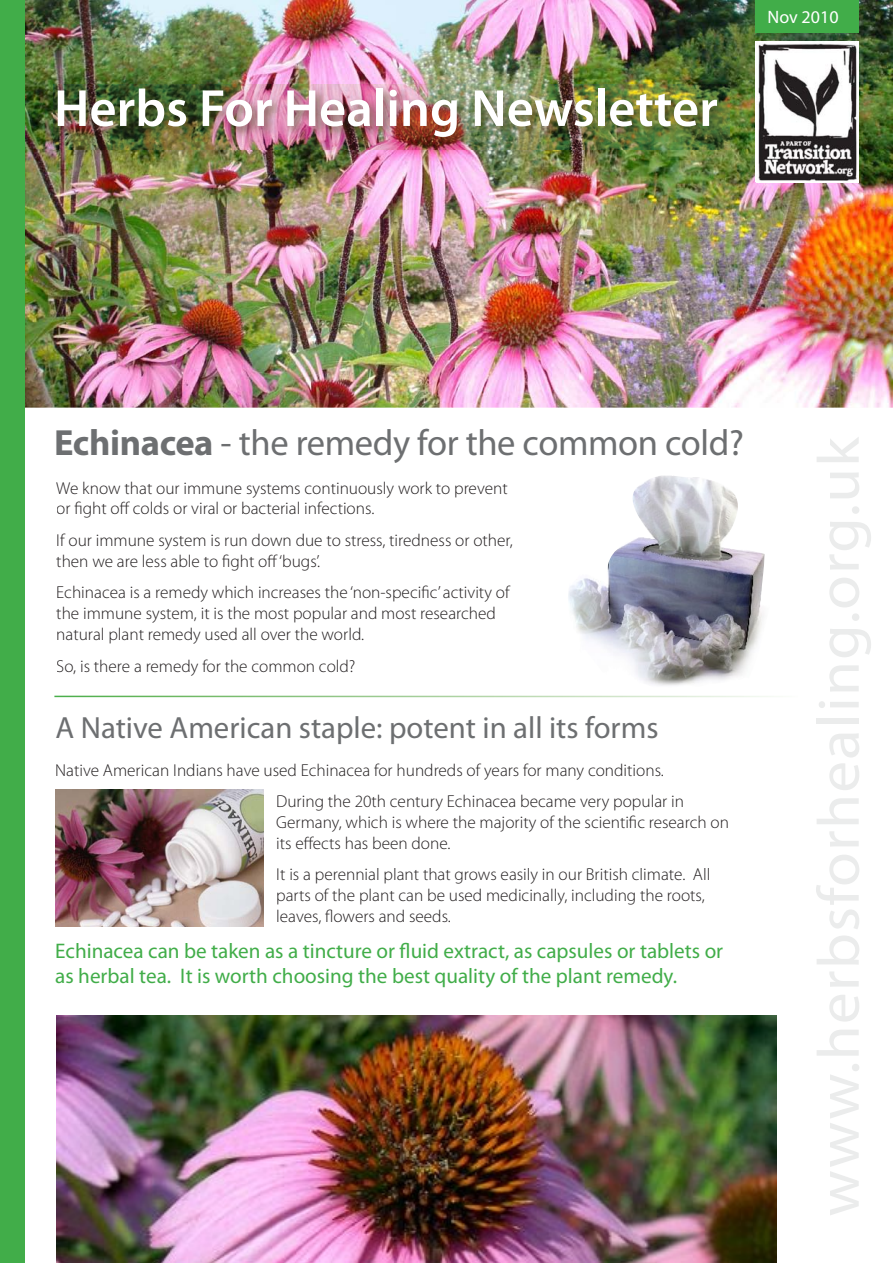
<style>
.page{position:relative;width:893px;height:1263px;background:#fff}
.page>*{position:absolute;margin:0;border:0;box-sizing:border-box;transform-origin:0 0}
.t1{font:600 52.65px "Myriad Pro";color:#fff}
.t2{font:36.45px "Myriad Pro";letter-spacing:-.01em;color:#6d6f71}
.t3{font:30.75px "Myriad Pro";color:#6d6f71}
.t4{font:21.15px/25.3px "Myriad Pro";color:#41ad49}
.t5{font:18px "Myriad Pro";color:#fff}
.t6{font:300 17.25px/20.7px "Myriad Pro";color:#231f20}
.s1{font-weight:700}
</style>
<div class="page">
<img style="left:24px;top:0;width:869px;height:408px">
<img style="left:54px;top:85px;width:675px;height:64px">
<img style="left:756px;top:42px;width:102px;height:140px">
<div style="left:755px;top:0;width:104px;height:32px;background:#41ad49"></div>
<svg style="left:54px;top:696px;width:720px;height:1px"></svg>
<div style="left:0;top:0;width:24px;height:1263px;background:#41ad49"></div>
<img style="left:55px;top:790px;width:208px;height:136px">
<img style="left:568px;top:475px;width:197px;height:211px">
<img style="left:56px;top:1015px;width:720px;height:248px">
<h1 class="t1" style="left:54px;top:79px;width:665px">Herbs For Healing Newsletter</h1>
<p class="t5" style="left:768px;top:7px;width:73px">Nov 2010</p>
<h2 class="t2" style="left:54px;top:423px;width:691px"><span class="s1">Echinacea</span> - the remedy for the common cold?</h2>
<p class="t6" style="left:56px;top:478px;width:453px">We know that our immune systems continuously work to prevent or fight off colds or viral or bacterial infections.</p>
<p class="t6" style="left:56px;top:530px;width:458px">If our immune system is run down due to stress, tiredness or other, then we are less able to fight off ‘bugs’.</p>
<p class="t6" style="left:56px;top:583px;width:455px">Echinacea is a remedy which increases the ‘non-specific’ activity of the immune system, it is the most popular and most researched natural plant remedy used all over the world.</p>
<p class="t6" style="left:56px;top:656px;width:301px">So, is there a remedy for the common cold?</p>
<h3 class="t3" style="left:56px;top:711px;width:605px">A Native American staple: potent in all its forms</h3>
<p class="t6" style="left:276px;top:754px;width:409px;line-height:31.7px;text-indent:-221px">Native American Indians have used Echinacea for hundreds of years for many conditions.<br>During the 20th century Echinacea became very popular in</p>
<p class="t6" style="left:276px;top:812px;width:454px">Germany, which is where the majority of the scientific research on its effects has been done.</p>
<p class="t6" style="left:276px;top:864px;width:436px">It is a perennial plant that grows easily in our British climate. All parts of the plant can be used medicinally, including the roots, leaves, flowers and seeds.</p>
<p class="t4" style="left:55px;top:939px;width:669px">Echinacea can be taken as a tincture or fluid extract, as capsules or tablets or as herbal tea. It is worth choosing the best quality of the plant remedy.</p>
</div>
